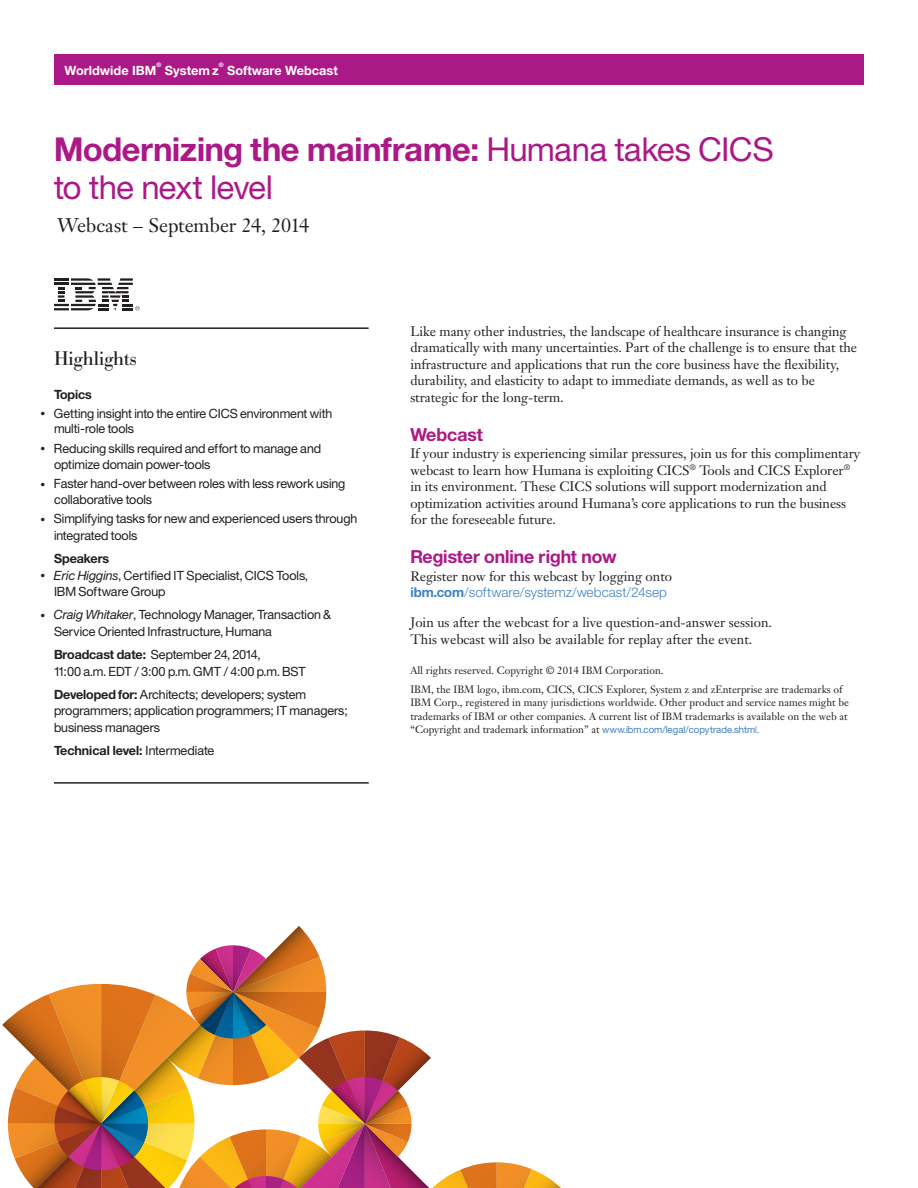
<style>
.page{position:relative;width:918px;height:1188px;background:#fff}
.page>*{position:absolute;margin:0;border:0;box-sizing:border-box;transform-origin:0 0}
.t1{font:33px/37.5px "Helv Neue Romanfor IBM";letter-spacing:-.01em;color:#ab1987}
.BR_Cover_headline{font:19.5px "Janson Text LT Pro";letter-spacing:-.01em;color:#231f20}
.t2{font:19.5px "Bodoni BE";color:#231f20}
.t3{font:18px "Helv Neue Boldfor IBM";color:#ab1987}
.t4{font:13.5px/16.5px "Janson Text LT Pro";letter-spacing:-.005em;color:#231f20}
._3D_highlight_bullet{font:12.75px/16.5px "Helv Neue Romanfor IBM";letter-spacing:-.005em;color:#231f20}
.x_Cover_subject_iden{font:700 12.75px "Helvetica Neue";color:#fff}
.Default_Text{font:12.75px "Helv Neue Boldfor IBM";color:#231f20}
._3D_highlight_bullet-2{font:12.75px "Helv Neue Boldfor IBM";letter-spacing:-.005em;color:#231f20}
.Default_Text-2{font:10.5px/13.5px "Janson Text LT Pro";color:#231f20}
.x_Cover_subject_iden-2{font:700 6.15px "Helvetica Neue";color:#fff}
.s1{font-family:"Helv Neue Boldfor IBM"}
.s2{font-size:9.75px}
.s3{font-family:"Helv Neue Roman Italicfor IBM"}
.s4{font-family:"Helv Neue Romanfor IBM"}
.s5{font-family:"Helv Neue Boldfor IBM";color:#4181c3}
.s6{font-family:"Helv Neue Lightfor IBM";color:#4181c3}
.s7{font-family:"Helv Neue Romanfor IBM";font-size:9.75px;color:#4181c3}
.s8{font-family:"Helv Neue Lightfor IBM";font-size:9.75px;color:#4181c3}
</style>
<div class="page">
<svg style="left:2px;top:926px;width:559px;height:262px"></svg>
<div style="left:54px;top:54px;width:810px;height:31px;background:#ab1987"></div>
<svg style="left:54px;top:278px;width:86px;height:32px"></svg>
<hr style="left:54px;top:327px;width:315px;height:2px;background:#231f20">
<hr style="left:54px;top:782px;width:315px;height:2px;background:#231f20">
<p class="x_Cover_subject_iden-2" style="left:157px;top:61px;width:6px">®</p>
<p class="x_Cover_subject_iden-2" style="left:219px;top:61px;width:6px">®</p>
<p class="x_Cover_subject_iden" style="left:165px;top:63px;width:55px">System z</p>
<p class="x_Cover_subject_iden" style="left:227px;top:63px;width:112px">Software Webcast</p>
<p class="x_Cover_subject_iden" style="left:64px;top:63px;width:94px">Worldwide IBM</p>
<p class="t1" style="left:54px;top:130px;width:721px"><span class="s1">Modernizing the mainframe:</span> Humana takes CICS to the next level</p>
<p class="BR_Cover_headline" style="left:57px;top:212px;width:254px">Webcast – September 24, 2014</p>
<p class="t2" style="left:54px;top:347px;width:84px">Highlights</p>
<p class="_3D_highlight_bullet-2" style="left:54px;top:386px;width:39px">Topics</p>
<p class="_3D_highlight_bullet" style="left:54px;top:405px;width:280px;line-height:15.8px;text-indent:-14px"><span class="s2">•</span> Getting insight into the entire CICS environment with multi-role tools</p>
<p class="_3D_highlight_bullet" style="left:54px;top:440px;width:269px;line-height:15.8px;text-indent:-14px"><span class="s2">•</span> Reducing skills required and effort to manage and optimize domain power-tools</p>
<p class="_3D_highlight_bullet" style="left:54px;top:475px;width:293px;line-height:15.8px;text-indent:-14px"><span class="s2">•</span> Faster hand-over between roles with less rework using collaborative tools</p>
<p class="_3D_highlight_bullet" style="left:54px;top:510px;width:305px;text-indent:-14px"><span class="s2">•</span> Simplifying tasks for new and experienced users through integrated tools</p>
<p class="_3D_highlight_bullet-2" style="left:54px;top:551px;width:57px">Speakers</p>
<p class="_3D_highlight_bullet" style="left:54px;top:567px;width:255px;text-indent:-14px"><span class="s2">•</span> <span class="s3">Eric Higgins</span>, Certified IT Specialist, CICS Tools,<br>IBM Software Group</p>
<p class="_3D_highlight_bullet" style="left:54px;top:606px;width:279px;text-indent:-14px"><span class="s2">•</span> <span class="s3">Craig Whitaker</span>, Technology Manager, Transaction &amp;<br>Service Oriented Infrastructure, Humana</p>
<p class="_3D_highlight_bullet" style="left:54px;top:646px;width:254px"><span class="s1">Broadcast date:</span> September 24, 2014,<br>11:00 a.m. EDT / 3:00 p.m. GMT / 4:00 p.m. BST</p>
<p class="_3D_highlight_bullet" style="left:54px;top:686px;width:295px"><span class="s1">Developed for:</span> Architects; developers; system programmers; application programmers; IT managers; business managers</p>
<p class="Default_Text" style="left:54px;top:743px;width:162px">Technical level: <span class="s4">Intermediate</span></p>
<p class="t4" style="left:410px;top:323px;width:448px">Like many other industries, the landscape of healthcare insurance is changing dramatically with many uncertainties. Part of the challenge is to ensure that the infrastructure and applications that run the core business have the flexibility, durability, and elasticity to adapt to immediate demands, as well as to be strategic for the long-term.</p>
<p class="t3" style="left:410px;top:423px;width:74px">Webcast</p>
<p class="t4" style="left:410px;top:445px;width:451px">If your industry is experiencing similar pressures, join us for this complimentary webcast to learn how Humana is exploiting CICS<sup>®</sup> Tools and CICS Explorer<sup>® </sup>in its environment. These CICS solutions will support modernization and optimization activities around Humana’s core applications to run the business for the foreseeable future.</p>
<p class="t3" style="left:410px;top:545px;width:208px">Register online right now</p>
<p class="t4" style="left:410px;top:568px;width:263px">Register now for this webcast by logging onto <span class="s5">ibm.com</span><span class="s6">/software/systemz/webcast/24sep</span></p>
<p class="t4" style="left:410px;top:614px;width:363px">Join us after the webcast for a live question-and-answer session.<br>This webcast will also be available for replay after the event.</p>
<p class="Default_Text-2" style="left:410px;top:664px;width:255px">All rights reserved. Copyright © 2014 IBM Corporation.</p>
<p class="Default_Text-2" style="left:410px;top:682px;width:440px">IBM, the IBM logo, ibm.com, CICS, CICS Explorer, System z and zEnterprise are trademarks of IBM Corp., registered in many jurisdictions worldwide. Other product and service names might be trademarks of IBM or other companies. A current list of IBM trademarks is available on the web at “Copyright and trademark information” at <span class="s7">www.ibm.com/legal/copytrade.shtm</span><span class="s8">l</span><span class="s7">.</span></p>
</div>
